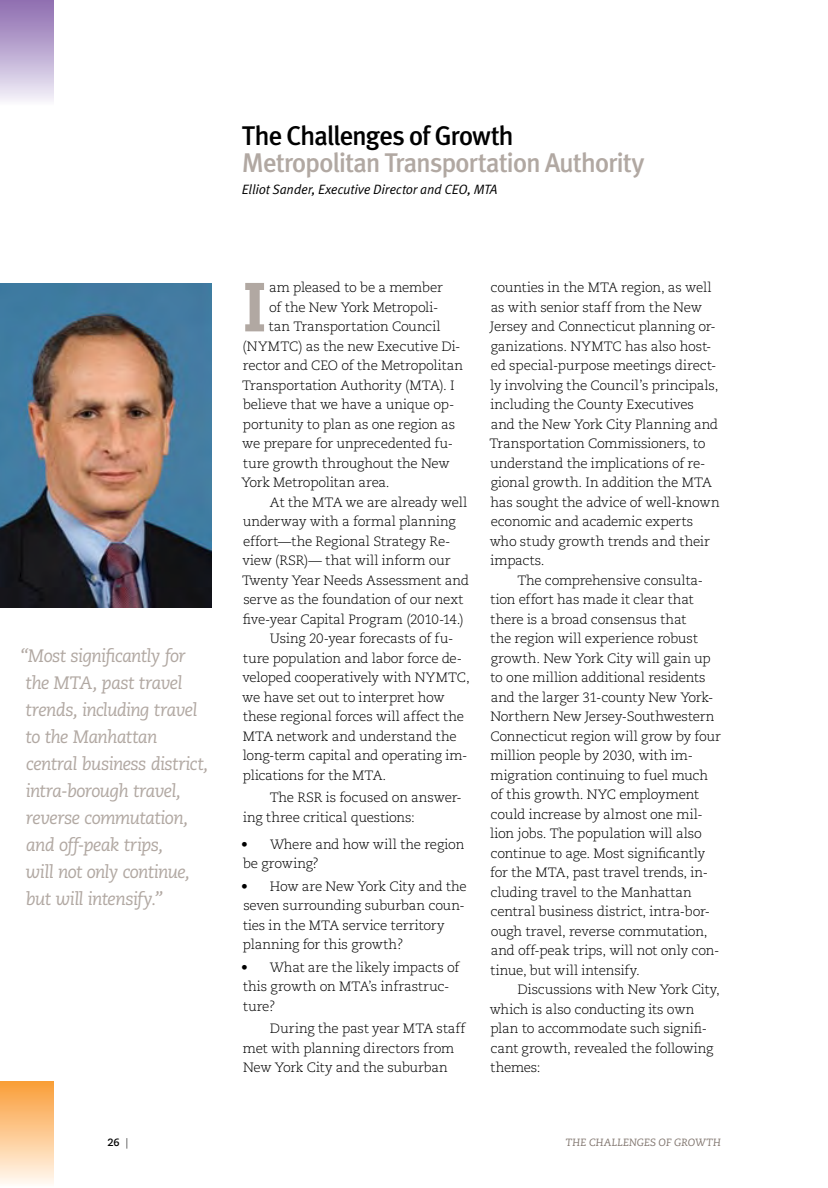
<style>
.page{position:relative;width:828px;height:1188px;background:#fff}
.page>*{position:absolute;margin:0;border:0;box-sizing:border-box;transform-origin:0 0}
.t1{font:800 69.15px "Caecilia LT Std";color:#b1a8a2}
.t2{font:500 27px "Meta OT";letter-spacing:-.045em;color:#b1a8a2}
.t3{font:500 27px "Meta OT";letter-spacing:-.045em;color:#000}
.t4{font:italic 18px/27px "Caecilia LT Std";letter-spacing:-.04em;color:#b1a8a2}
.t5{font:300 13.5px/19.5px "Caecilia LT Std";letter-spacing:-.015em;color:#000}
.t6{font:italic 13.5px "Meta OT";letter-spacing:-.015em;color:#000}
.t7{font:italic 10.5px "Caecilia LT Std";letter-spacing:.005em;color:#80756e}
.t8{font:700 10.5px "Caecilia LT Std";color:#000}
.t9{font:300 10.5px "Caecilia LT Std";color:#000}
</style>
<div class="page">
<div style="left:0;top:0;width:54px;height:106px;background:linear-gradient(to bottom,#8b69ae,#f6f5fb)"></div>
<img style="left:0;top:283px;width:211px;height:325px">
<div style="left:0;top:1082px;width:54px;height:106px;background:linear-gradient(to bottom,#fa9d38,#fffbf5)"></div>
<h3 class="t4" style="left:20px;top:643px;width:189px">“Most significantly for the MTA, past travel trends, including travel to the Manhattan<br>central business district, intra-borough travel, reverse commutation, and off-peak trips,<br>will not only continue, but will intensify.”</h3>
<h2 class="t3" style="left:242px;top:119px;width:273px">The Challenges of Growth</h2>
<h2 class="t2" style="left:242px;top:146px;width:404px">Metropolitan Transportation Authority</h2>
<p class="t6" style="left:242px;top:182px;width:257px">Elliot Sander, Executive Director and CEO, MTA</p>
<h1 class="t1" style="left:242px;top:264px;width:26px">I</h1>
<p class="t5" style="left:269px;top:278px;width:175px">am pleased to be a member</p>
<p class="t5" style="left:269px;top:298px;width:171px">of the New York Metropoli-</p>
<p class="t5" style="left:269px;top:317px;width:174px">tan Transportation Council</p>
<p class="t5" style="left:243px;top:337px;width:219px">(NYMTC) as the new Executive Di-</p>
<p class="t5" style="left:243px;top:356px;width:222px">rector and CEO of the Metropolitan</p>
<p class="t5" style="left:242px;top:376px;width:214px">Transportation Authority (MTA). I</p>
<p class="t5" style="left:243px;top:395px;width:213px">believe that we have a unique op-</p>
<p class="t5" style="left:243px;top:415px;width:214px">portunity to plan as one region as</p>
<p class="t5" style="left:242px;top:434px;width:212px">we prepare for unprecedented fu-</p>
<p class="t5" style="left:243px;top:454px;width:208px">ture growth throughout the New</p>
<p class="t5" style="left:241px;top:473px;width:150px">York Metropolitan area.</p>
<p class="t5" style="left:270px;top:493px;width:199px">At the MTA we are already well</p>
<p class="t5" style="left:243px;top:512px;width:215px">underway with a formal planning</p>
<p class="t5" style="left:243px;top:532px;width:209px">effort—the Regional Strategy Re-</p>
<p class="t5" style="left:242px;top:551px;width:210px">view (RSR)— that will inform our</p>
<p class="t5" style="left:242px;top:571px;width:228px">Twenty Year Needs Assessment and</p>
<p class="t5" style="left:243px;top:590px;width:222px">serve as the foundation of our next</p>
<p class="t5" style="left:243px;top:610px;width:223px">five-year Capital Program (2010-14.)</p>
<p class="t5" style="left:270px;top:629px;width:185px">Using 20-year forecasts of fu-</p>
<p class="t5" style="left:243px;top:649px;width:221px">ture population and labor force de-</p>
<p class="t5" style="left:242px;top:668px;width:229px">veloped cooperatively with NYMTC,</p>
<p class="t5" style="left:242px;top:688px;width:204px">we have set out to interpret how</p>
<p class="t5" style="left:243px;top:707px;width:223px">these regional forces will affect the</p>
<p class="t5" style="left:243px;top:727px;width:215px">MTA network and understand the</p>
<p class="t5" style="left:243px;top:746px;width:226px">long-term capital and operating im-</p>
<p class="t5" style="left:243px;top:766px;width:145px">plications for the MTA.</p>
<p class="t5" style="left:243px;top:788px;width:220px;text-indent:27px">The RSR is focused on answer&shy;ing three critical questions:</p>
<p class="t5" style="left:241px;top:835px;width:225px">• Where and how will the region be growing?</p>
<p class="t5" style="left:241px;top:877px;width:227px">• How are New York City and the seven surrounding suburban coun&shy;ties in the MTA service territory planning for this growth?</p>
<p class="t5" style="left:241px;top:958px;width:220px">• What are the likely impacts of this growth on MTA’s infrastruc&shy;ture?</p>
<p class="t5" style="left:243px;top:1019px;width:224px;text-indent:27px">During the past year MTA staff met with planning directors from<br>New York City and the suburban</p>
<p class="t5" style="left:490px;top:278px;width:232px">counties in the MTA region, as well as with senior staff from the New<br>Jersey and Connecticut planning or&shy;ganizations. NYMTC has also host&shy;ed special-purpose meetings direct&shy;ly involving the Council’s principals, including the County Executives and the New York City Planning and<br>Transportation Commissioners, to understand the implications of re&shy;gional growth. In addition the MTA has sought the advice of well-known economic and academic experts who study growth trends and their impacts.</p>
<p class="t5" style="left:490px;top:571px;width:232px;text-indent:27px">The comprehensive consulta&shy;tion effort has made it clear that there is a broad consensus that<br>the region will experience robust growth. New York City will gain up to one million additional residents and the larger 31-county New York-Northern New Jersey-Southwestern Connecticut region will grow by four million people by 2030, with im&shy;migration continuing to fuel much of this growth. NYC employment could increase by almost one mil&shy;lion jobs. The population will also continue to age. Most significantly for the MTA, past travel trends, in&shy;cluding travel to the Manhattan central business district, intra-bor&shy;ough travel, reverse commutation, and off-peak trips, will not only con&shy;tinue, but will intensify.</p>
<p class="t5" style="left:490px;top:980px;width:232px;text-indent:28px">Discussions with New York City, which is also conducting its own plan to accommodate such signifi&shy;cant growth, revealed the following themes:</p>
<p class="t9" style="left:126px;top:1136px;width:4px">|</p>
<p class="t7" style="left:566px;top:1137px;width:156px">THE CHALLENGES OF GROWTH</p>
<p class="t8" style="left:107px;top:1136px;width:14px">26</p>
</div>
